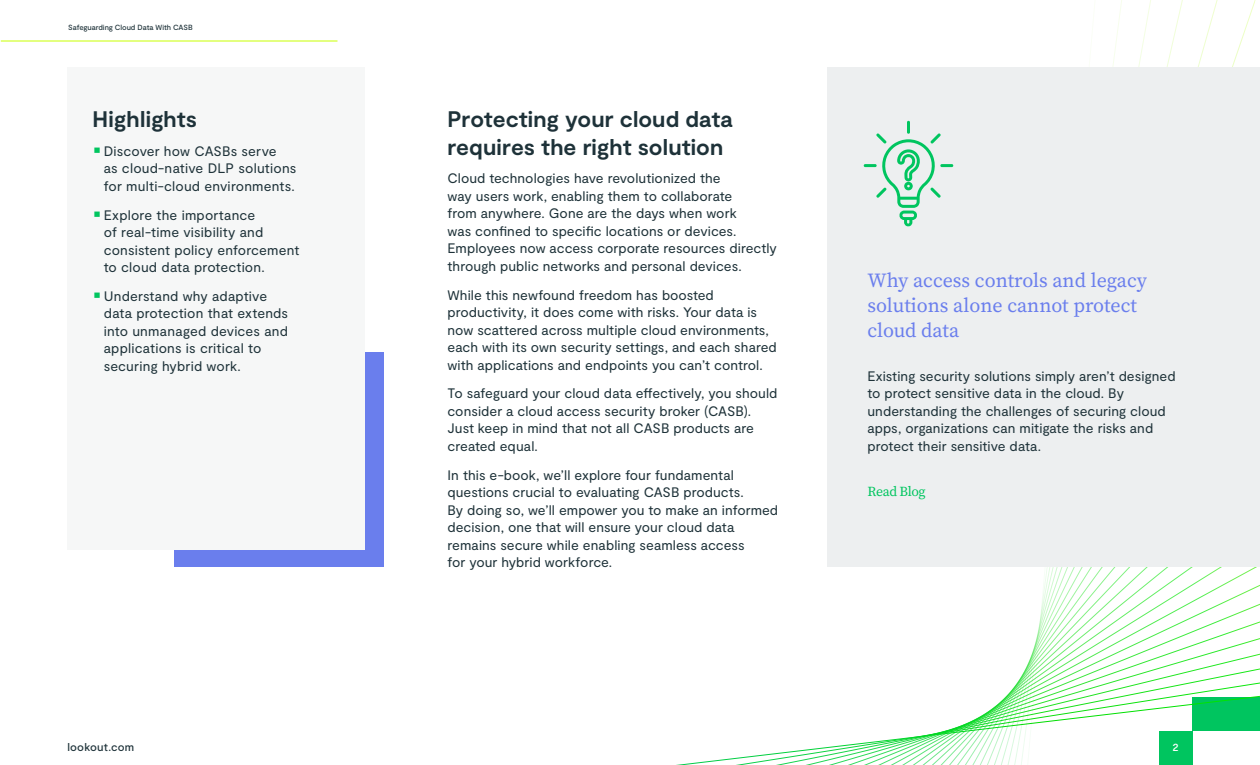
<style>
.page{position:relative;width:1260px;height:765px;background:#fff}
.page>*{position:absolute;margin:0;border:0;box-sizing:border-box;transform-origin:0 0}
.Inline_Subhead_-_Lookout_Black{font:700 22.5px/27.5px "Moderat";letter-spacing:.005em;color:#1e3239}
.Intro_Body_Paragraph_-_Lookout_White{font:20px/25px "Source Serif Pro";color:#6a7eed}
.Body_Copy_-_Lookout_Black{font:13.75px/17.5px "Moderat";letter-spacing:.005em;color:#1e3239}
.Box_Copy_-_Lookout_White{font:13.75px "Source Serif Pro";letter-spacing:-.03em;color:#00c55f}
.t1{font:500 11.25px "Moderat";letter-spacing:.015em;color:#1e3239}
.t2{font:500 11.25px "Moderat";color:#fff}
.Resource_Title_-_Lookout_Black{font:500 7.5px "Moderat";letter-spacing:-.005em;color:#1e3239}
</style>
<div class="page">
<hr style="left:1px;top:41px;width:337px;height:1px;background:#c8ff00">
<svg style="left:1043px;top:567px;width:217px;height:28px"></svg>
<svg style="left:1039px;top:595px;width:221px;height:32px"></svg>
<svg style="left:676px;top:627px;width:584px;height:138px"></svg>
<div style="left:827px;top:68px;width:433px;height:499px;background:#edeff0"></div>
<div style="left:174px;top:353px;width:210px;height:214px;background:#6a7eed"></div>
<div style="left:68px;top:68px;width:297px;height:482px;background:#f6f7f7"></div>
<svg style="left:864px;top:121px;width:89px;height:106px"></svg>
<p class="Resource_Title_-_Lookout_Black" style="left:68px;top:23px;width:126px">Safeguarding Cloud Data With CASB</p>
<p class="Inline_Subhead_-_Lookout_Black" style="left:92px;top:107px;width:106px">Highlights</p>
<p class="Body_Copy_-_Lookout_Black" style="left:104px;top:143px;width:194px">Discover how CASBs serve<br>as cloud-native DLP solutions for multi-cloud environments.</p>
<p class="Body_Copy_-_Lookout_Black" style="left:104px;top:207px;width:197px">Explore the importance<br>of real-time visibility and consistent policy enforcement to cloud data protection.</p>
<p class="Body_Copy_-_Lookout_Black" style="left:104px;top:288px;width:186px">Understand why adaptive data protection that extends into unmanaged devices and applications is critical to securing hybrid work.</p>
<p class="Inline_Subhead_-_Lookout_Black" style="left:448px;top:107px;width:287px">Protecting your cloud data requires the right solution</p>
<p class="Body_Copy_-_Lookout_Black" style="left:448px;top:170px;width:331px">Cloud technologies have revolutionized the<br>way users work, enabling them to collaborate<br>from anywhere. Gone are the days when work<br>was confined to specific locations or devices.<br>Employees now access corporate resources directly through public networks and personal devices.</p>
<p class="Body_Copy_-_Lookout_Black" style="left:448px;top:287px;width:331px">While this newfound freedom has boosted productivity, it does come with risks. Your data is now scattered across multiple cloud environments, each with its own security settings, and each shared with applications and endpoints you can’t control.</p>
<p class="Body_Copy_-_Lookout_Black" style="left:448px;top:385px;width:331px">To safeguard your cloud data effectively, you should consider a cloud access security broker (CASB).<br>Just keep in mind that not all CASB products are created equal.</p>
<p class="Body_Copy_-_Lookout_Black" style="left:448px;top:467px;width:332px">In this e-book, we’ll explore four fundamental questions crucial to evaluating CASB products.<br>By doing so, we’ll empower you to make an informed decision, one that will ensure your cloud data remains secure while enabling seamless access<br>for your hybrid workforce.</p>
<p class="Intro_Body_Paragraph_-_Lookout_White" style="left:868px;top:268px;width:281px">Why access controls and legacy solutions alone cannot protect cloud data</p>
<p class="Body_Copy_-_Lookout_Black" style="left:868px;top:368px;width:310px">Existing security solutions simply aren’t designed to protect sensitive data in the cloud. By understanding the challenges of securing cloud apps, organizations can mitigate the risks and protect their sensitive data.</p>
<p class="Box_Copy_-_Lookout_White" style="left:868px;top:482px;width:60px">Read Blog</p>
<p class="t1" style="left:68px;top:741px;width:68px">lookout.com</p>
<p class="t2" style="left:1172px;top:741px;width:8px">2</p>
</div>
